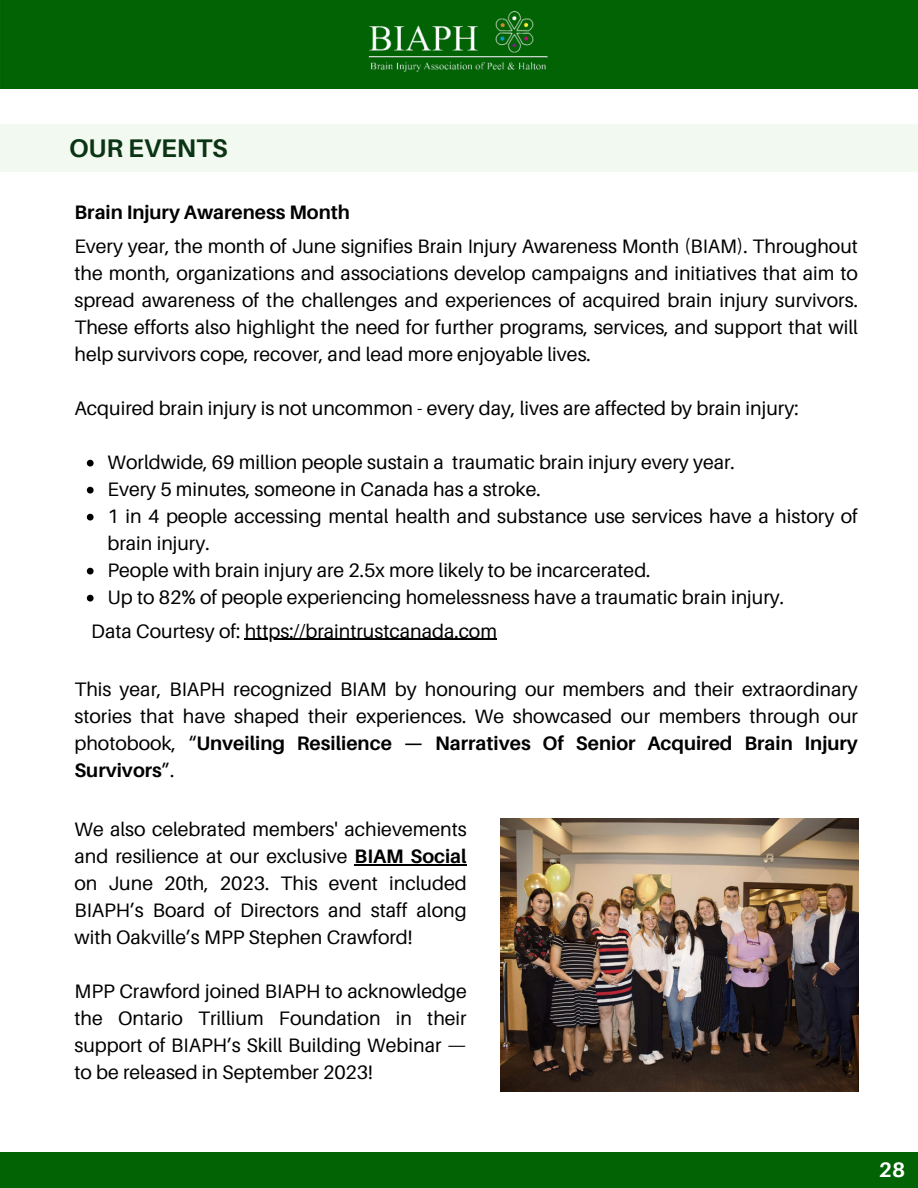
<style>
.page{position:relative;width:918px;height:1188px;background:#fff}
.page>*{position:absolute;margin:0;border:0;box-sizing:border-box;transform-origin:0 0}
.t1{font:700 25.5px "Aileron";color:#0a3413}
.t2{font:700 21px "Aileron";color:#fff}
.t3{font:19.5px/27px "Aileron";color:#000;text-align:justify}
.t4{font:700 19.5px "Aileron";color:#000}
.s1{font-weight:700}
</style>
<div class="page">
<div style="left:0;top:0;width:918px;height:89px;background:#016303"></div>
<div style="left:0;top:1152px;width:918px;height:36px;background:#016303"></div>
<img style="left:360px;top:6px;width:198px;height:77px">
<div style="left:0;top:124px;width:918px;height:48px;background:#f2f9f0"></div>
<img style="left:500px;top:818px;width:358px;height:273px">
<svg style="left:87px;top:460px;width:7px;height:7px"></svg>
<svg style="left:87px;top:487px;width:7px;height:7px"></svg>
<svg style="left:87px;top:514px;width:7px;height:7px"></svg>
<svg style="left:87px;top:568px;width:7px;height:7px"></svg>
<svg style="left:87px;top:595px;width:7px;height:7px"></svg>
<hr style="left:245px;top:639px;width:252px;height:1px;background:#000">
<hr style="left:355px;top:865px;width:112px;height:1px;background:#000">
<h1 class="t1" style="left:69px;top:133px;width:160px">OUR EVENTS</h1>
<p class="t4" style="left:74px;top:201px;width:277px">Brain Injury Awareness Month</p>
<p class="t3" style="left:74px;top:233px;width:785px">Every year, the month of June signifies Brain Injury Awareness Month (BIAM). Throughout the month, organizations and associations develop campaigns and initiatives that aim to spread awareness of the challenges and experiences of acquired brain injury survivors.<br>These efforts also highlight the need for further programs, services, and support that will help survivors cope, recover, and lead more enjoyable lives.</p>
<p class="t3" style="left:74px;top:395px;width:726px">Acquired brain injury is not uncommon - every day, lives are affected by brain injury:</p>
<p class="t3" style="left:108px;top:449px;width:752px;text-align:left">Worldwide, 69 million people sustain a traumatic brain injury every year.<br>Every 5 minutes, someone in Canada has a stroke.<br>1 in 4 people accessing mental health and substance use services have a history of brain injury.<br>People with brain injury are 2.5x more likely to be incarcerated.<br>Up to 82% of people experiencing homelessness have a traumatic brain injury.</p>
<p class="t3" style="left:91px;top:617px;width:407px">Data Courtesy of: https://braintrustcanada.com</p>
<p class="t3" style="left:74px;top:676px;width:785px">This year, BIAPH recognized BIAM by honouring our members and their extraordinary stories that have shaped their experiences. We showcased our members through our photobook, “<span class="s1">Unveiling Resilience — Narratives Of Senior Acquired Brain Injury Survivors</span>”.</p>
<p class="t3" style="left:74px;top:816px;width:394px">We also celebrated members' achievements and resilience at our exclusive <span class="s1">BIAM Social </span>on June 20th, 2023. This event included BIAPH’s Board of Directors and staff along with Oakville’s MPP Stephen Crawford!</p>
<p class="t3" style="left:74px;top:978px;width:394px">MPP Crawford joined BIAPH to acknowledge the Ontario Trillium Foundation in their support of BIAPH’s Skill Building Webinar — to be released in September 2023!</p>
<p class="t2" style="left:879px;top:1158px;width:28px">28</p>
</div>
